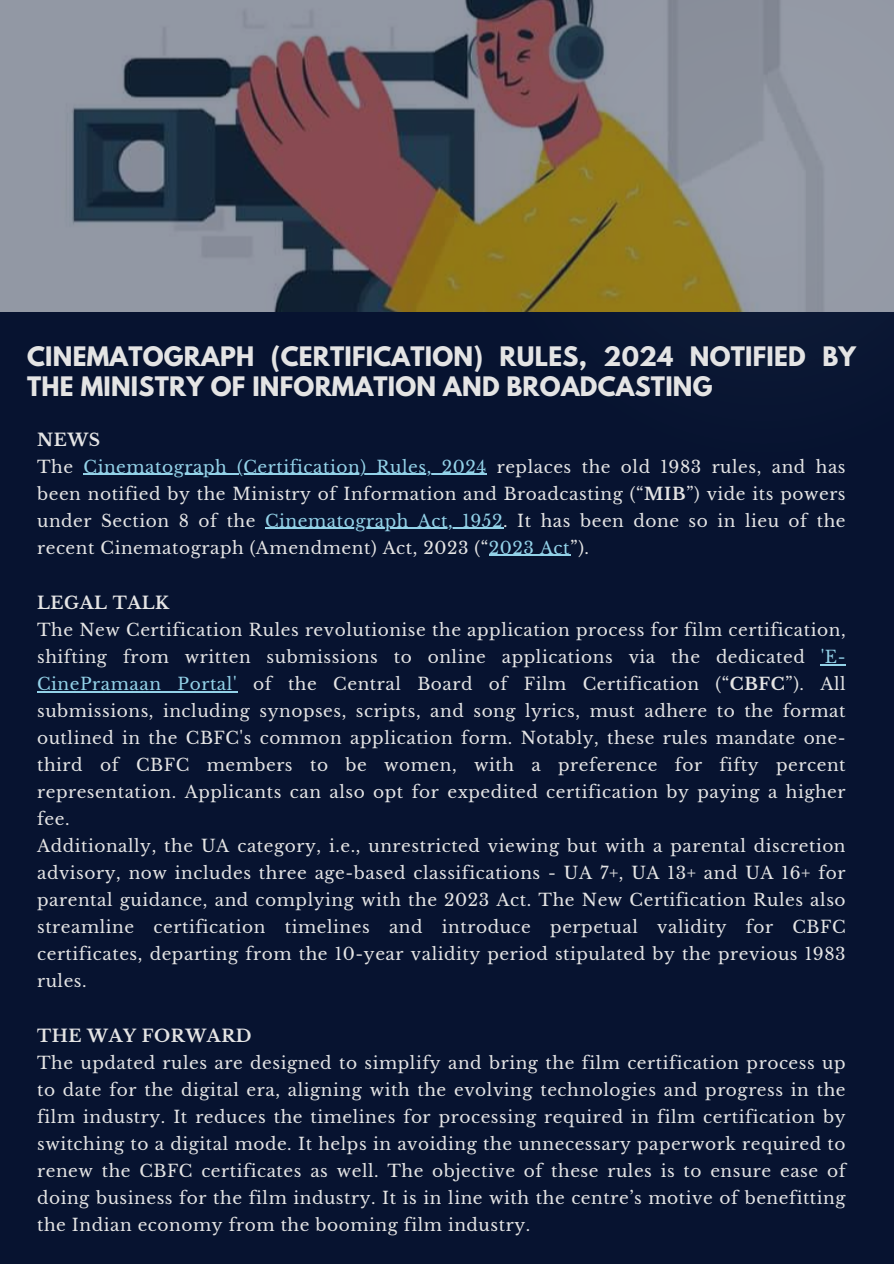
<style>
.page{position:relative;width:894px;height:1264px;background:#fff}
.page>*{position:absolute;margin:0;border:0;box-sizing:border-box;transform-origin:0 0}
.t1{font:700 23.85px/30.3px "League Spartan";letter-spacing:.01em;color:#e4e4e4}
.t2{font:700 17.1px "Libre Baskerville";letter-spacing:.03em;color:#e4e4e4}
.t3{font:16.95px/27px "Libre Baskerville";letter-spacing:.035em;color:#e4e4e4;text-align:justify}
.s1{color:#93d2e8}
.s2{font-weight:700}
</style>
<div class="page">
<div style="left:0;top:0;width:893px;height:1263px;background:#071330"></div>
<img style="left:0;top:0;width:893px;height:312px">
<hr style="left:83px;top:474px;width:404px;height:1px;background:#93d2e8">
<hr style="left:265px;top:528px;width:238px;height:1px;background:#93d2e8">
<hr style="left:489px;top:555px;width:81px;height:1px;background:#93d2e8">
<svg style="left:820px;top:664px;width:26px;height:1px"></svg>
<hr style="left:37px;top:691px;width:200px;height:1px;background:#93d2e8">
<h1 class="t1" style="left:27px;top:344px;width:830px">CINEMATOGRAPH (CERTIFICATION) RULES, 2024 NOTIFIED BY<br>THE MINISTRY OF INFORMATION AND BROADCASTING</h1>
<p class="t2" style="left:37px;top:429px;width:65px">NEWS</p>
<p class="t3" style="left:37px;top:453px;width:809px">The <span class="s1">Cinematograph (Certification) Rules, 2024</span> replaces the old 1983 rules, and has been notified by the Ministry of Information and Broadcasting (“<span class="s2">MIB</span>”) vide its powers under Section 8 of the <span class="s1">Cinematograph Act, 1952</span>. It has been done so in lieu of the recent Cinematograph (Amendment) Act, 2023 (“<span class="s1">2023 Act</span>”).</p>
<p class="t2" style="left:37px;top:592px;width:134px">LEGAL TALK</p>
<p class="t3" style="left:37px;top:616px;width:809px;text-align:left">The New Certification Rules revolutionise the application process for film certification, shifting from written submissions to online applications via the dedicated <span class="s1">'E-CinePramaan Portal'</span> of the Central Board of Film Certification (“<span class="s2">CBFC</span>”). All submissions, including synopses, scripts, and song lyrics, must adhere to the format outlined in the CBFC's common application form. Notably, these rules mandate one&shy;third of CBFC members to be women, with a preference for fifty percent representation. Applicants can also opt for expedited certification by paying a higher fee.<br>Additionally, the UA category, i.e., unrestricted viewing but with a parental discretion advisory, now includes three age-based classifications - UA 7+, UA 13+ and UA 16+ for parental guidance, and complying with the 2023 Act. The New Certification Rules also streamline certification timelines and introduce perpetual validity for CBFC certificates, departing from the 10-year validity period stipulated by the previous 1983 rules.</p>
<p class="t2" style="left:37px;top:1025px;width:216px">THE WAY FORWARD</p>
<p class="t3" style="left:37px;top:1049px;width:809px">The updated rules are designed to simplify and bring the film certification process up to date for the digital era, aligning with the evolving technologies and progress in the film industry. It reduces the timelines for processing required in film certification by switching to a digital mode. It helps in avoiding the unnecessary paperwork required to renew the CBFC certificates as well. The objective of these rules is to ensure ease of doing business for the film industry. It is in line with the centre’s motive of benefitting the Indian economy from the booming film industry.</p>
</div>
